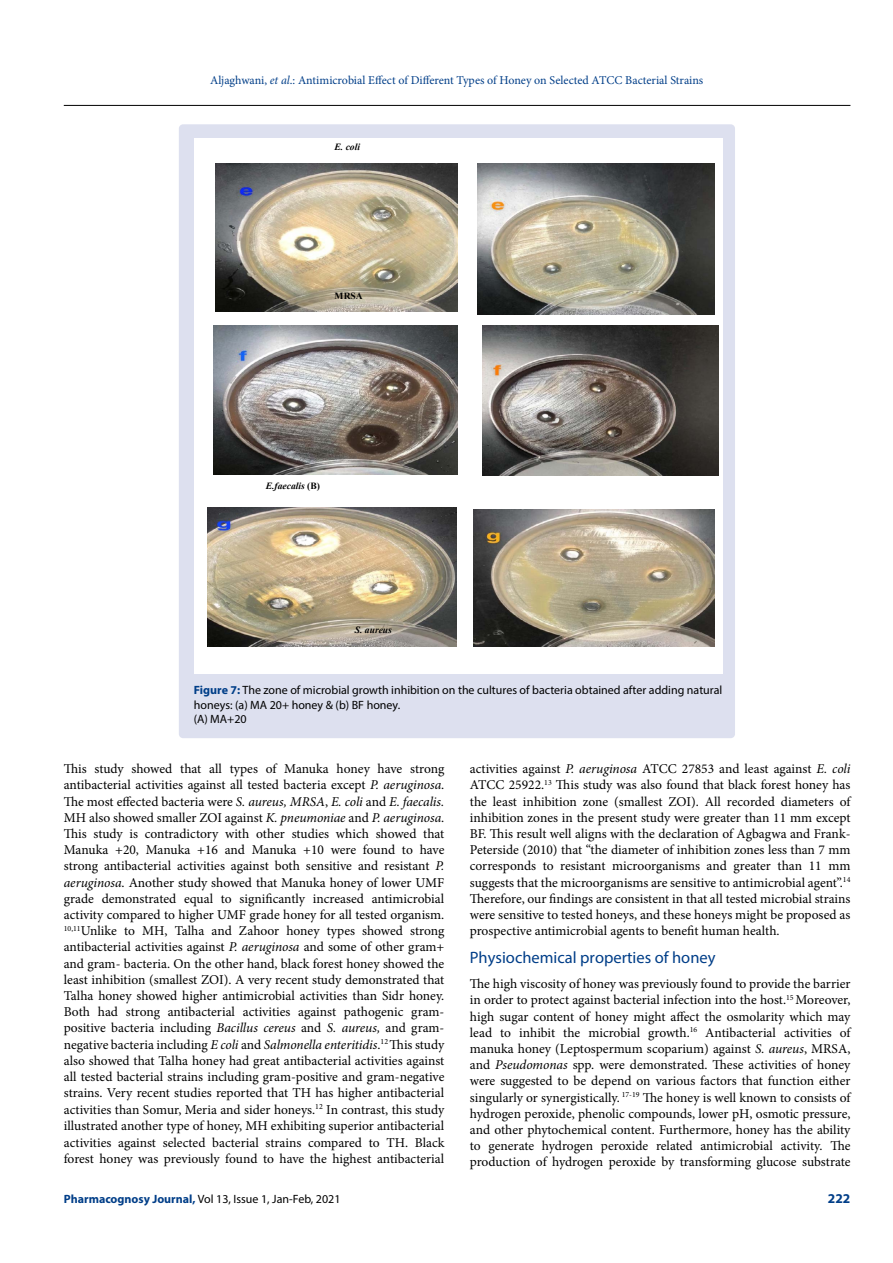
<style>
.page{position:relative;width:893px;height:1263px;background:#fff}
.page>*{position:absolute;margin:0;border:0;box-sizing:border-box;transform-origin:0 0}
.t1{font:16.5px "Myriad Pro";color:#003e88}
.t2{font:13.5px/16.2px "Minion Pro";color:#000;text-align:justify}
.t3{font:700 13.5px "Myriad Pro";color:#003e88}
.t4{font:12px/14.4px "Myriad Pro";color:#000}
.t5{font:12px "Minion Pro";color:#003e88}
.t6{font:italic 700 9.45px "Times New Roman";color:#000}
.t7{font:700 9.45px "Times New Roman";color:#000}
.s1{font-style:italic}
.s2{font-style:normal}
.s3{font-weight:700;color:#003e88}
</style>
<div class="page">
<hr style="left:64px;top:105px;width:786px;height:1px;background:#000">
<div style="left:179px;top:124px;width:556px;height:614px;background:#dde0ef;border-radius:4px"></div>
<div style="left:194px;top:138px;width:528px;height:535px;background:#fff"></div>
<img style="left:216px;top:164px;width:242px;height:147px">
<img style="left:213px;top:326px;width:245px;height:148px">
<img style="left:207px;top:507px;width:249px;height:139px">
<img style="left:477px;top:164px;width:237px;height:150px">
<img style="left:482px;top:326px;width:237px;height:150px">
<img style="left:474px;top:509px;width:240px;height:138px">
<p class="t5" style="left:210px;top:72px;width:495px">Aljaghwani, <span class="s1">et al</span>.: Antimicrobial Effect of Different Types of Honey on Selected ATCC Bacterial Strains</p>
<p class="t6" style="left:335px;top:140px;width:27px">E. coli</p>
<p class="t7" style="left:335px;top:289px;width:30px">MRSA</p>
<p class="t6" style="left:266px;top:479px;width:56px">E.faecalis <span class="s2">(B)</span></p>
<p class="t6" style="left:355px;top:623px;width:39px">S. aureus</p>
<p class="t4" style="left:194px;top:683px;width:530px"><span class="s3">Figure 7:</span> The zone of microbial growth inhibition on the cultures of bacteria obtained after adding natural honeys: (a) MA 20+ honey &amp; (b) BF honey.<br>(A) MA+20</p>
<p class="t2" style="left:64px;top:761px;width:382px">This study showed that all types of Manuka honey have strong antibacterial activities against all tested bacteria except <span class="s1">P. aeruginosa</span>.<br>The most effected bacteria were <span class="s1">S. aureus, MRSA</span>, <span class="s1">E. coli</span> and <span class="s1">E. faecalis.<br></span>MH also showed smaller ZOI against <span class="s1">K. pneumoniae</span> and <span class="s1">P. aeruginosa</span>.<br>This study is contradictory with other studies which showed that Manuka +20, Manuka +16 and Manuka +10 were found to have strong antibacterial activities against both sensitive and resistant <span class="s1">P. aeruginosa</span>. Another study showed that Manuka honey of lower UMF grade demonstrated equal to significantly increased antimicrobial activity compared to higher UMF grade honey for all tested organism.<br><sup>10,11</sup>Unlike to MH, Talha and Zahoor honey types showed strong antibacterial activities against <span class="s1">P. aeruginosa</span> and some of other gram+ and gram- bacteria. On the other hand, black forest honey showed the least inhibition (smallest ZOI). A very recent study demonstrated that Talha honey showed higher antimicrobial activities than Sidr honey.<br>Both had strong antibacterial activities against pathogenic gram&shy;positive bacteria including <span class="s1">Bacillus cereus</span> and <span class="s1">S. aureus,</span> and gram&shy;negative bacteria including <span class="s1">E coli</span> and <span class="s1">Salmonella enteritidis</span>.<sup>12</sup> This study also showed that Talha honey had great antibacterial activities against all tested bacterial strains including gram-positive and gram-negative strains. Very recent studies reported that TH has higher antibacterial activities than Somur, Meria and sider honeys.<sup>12</sup> In contrast, this study illustrated another type of honey, MH exhibiting superior antibacterial activities against selected bacterial strains compared to TH. Black forest honey was previously found to have the highest antibacterial</p>
<p class="t2" style="left:470px;top:761px;width:382px">activities against <span class="s1">P. aeruginosa</span> ATCC 27853 and least against <span class="s1">E. coli </span>ATCC 25922.<sup>13</sup> This study was also found that black forest honey has the least inhibition zone (smallest ZOI). All recorded diameters of inhibition zones in the present study were greater than 11 mm except BF. This result well aligns with the declaration of Agbagwa and Frank-Peterside (2010) that “the diameter of inhibition zones less than 7 mm corresponds to resistant microorganisms and greater than 11 mm suggests that the microorganisms are sensitive to antimicrobial agent”.<sup>14<br></sup>Therefore, our findings are consistent in that all tested microbial strains were sensitive to tested honeys, and these honeys might be proposed as prospective antimicrobial agents to benefit human health.</p>
<p class="t1" style="left:470px;top:948px;width:247px">Physiochemical properties of honey</p>
<p class="t2" style="left:470px;top:976px;width:382px">The high viscosity of honey was previously found to provide the barrier in order to protect against bacterial infection into the host.<sup>15</sup> Moreover, high sugar content of honey might affect the osmolarity which may lead to inhibit the microbial growth.<sup>16</sup> Antibacterial activities of manuka honey (Leptospermum scoparium) against <span class="s1">S. aureus</span>, MRSA, and <span class="s1">Pseudomonas</span> spp. were demonstrated. These activities of honey were suggested to be depend on various factors that function either singularly or synergistically. <sup>17-19</sup> The honey is well known to consists of hydrogen peroxide, phenolic compounds, lower pH, osmotic pressure, and other phytochemical content. Furthermore, honey has the ability to generate hydrogen peroxide related antimicrobial activity. The production of hydrogen peroxide by transforming glucose substrate</p>
<p class="t4" style="left:64px;top:1191px;width:278px"><span class="s3">Pharmacognosy Journal,</span> Vol 13, Issue 1, Jan-Feb, 2021</p>
<p class="t3" style="left:828px;top:1189px;width:24px">222</p>
</div>
